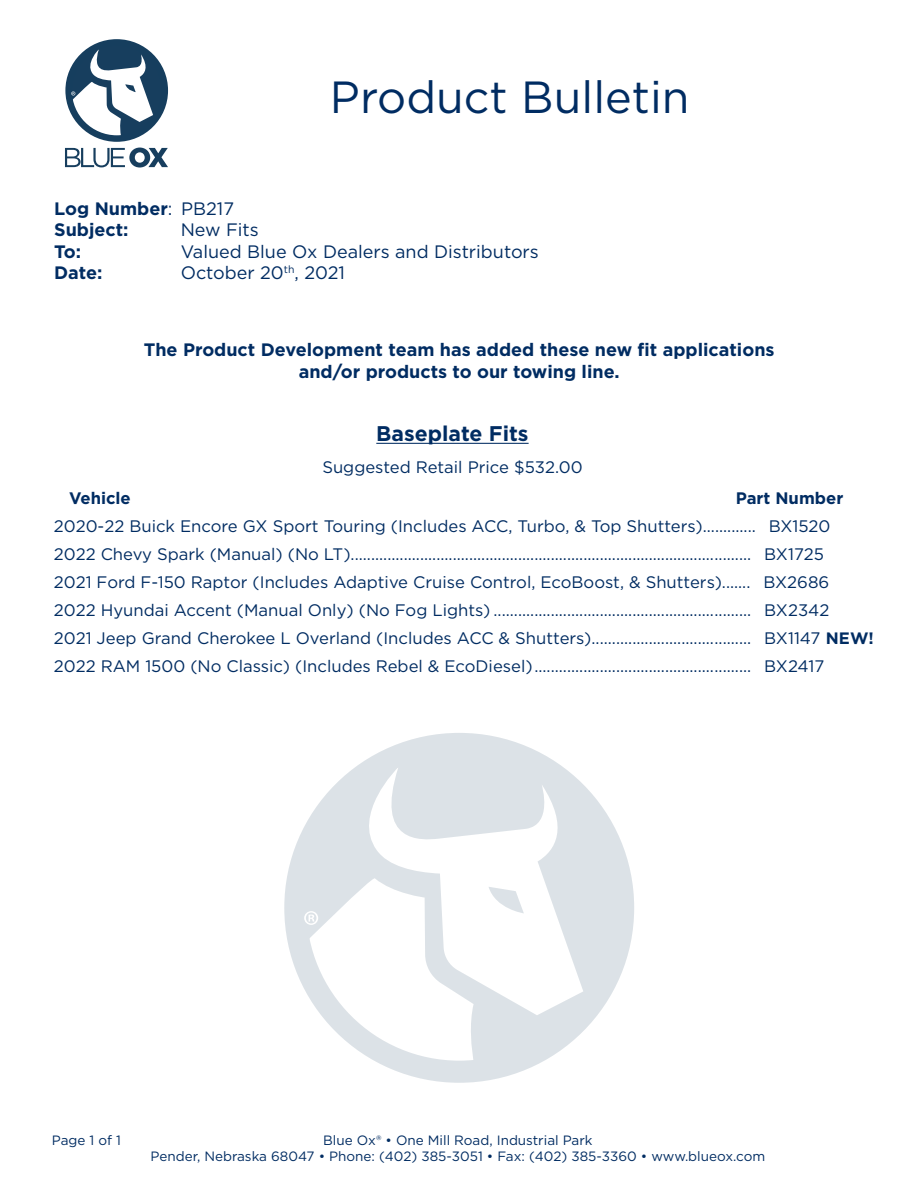
<style>
.page{position:relative;width:918px;height:1188px;background:#fff}
.page>*{position:absolute;margin:0;border:0;box-sizing:border-box;transform-origin:0 0}
.t1{font:45px "Gotham";color:#002c62}
.t2{font:700 21.15px "Gotham";color:#002c62}
.t3{font:700 18px/21.6px "Gotham";color:#002c62;text-align:center}
.t4{font:18px "Gotham";color:#002c62}
.t5{font:16.65px "Gotham";color:#002c62}
.t6{font:700 16.65px "Gotham";color:#002c62}
.t7{font:13.5px/16.2px "Gotham";color:#002c62;text-align:center}
.s1{font-weight:400}
.s2{font-weight:700;font-size:16.5px}
</style>
<div class="page">
<svg style="left:65px;top:148px;width:103px;height:20px"></svg>
<div style="left:65px;top:39px;width:103px;height:103px;border:6px solid #163e5e;border-radius:50%"></div>
<svg style="left:69px;top:42px;width:96px;height:95px"></svg>
<svg style="left:307px;top:743px;width:317px;height:323px"></svg>
<div style="left:284px;top:733px;width:350px;height:350px;border:22px solid #163e5e;border-radius:50%"></div>
<svg style="left:304px;top:911px;width:14px;height:14px"></svg>
<hr style="left:376px;top:443px;width:153px;height:1px;background:#002c62">
<h1 class="t1" style="left:330px;top:68px;width:361px">Product Bulletin</h1>
<p class="t3" style="left:54px;top:197px;width:181px">Log Number<span class="s1">: PB217</span></p>
<p class="t3" style="left:54px;top:219px;width:76px">Subject:</p>
<p class="t4" style="left:181px;top:218px;width:80px">New Fits</p>
<p class="t3" style="left:54px;top:240px;width:29px">To:</p>
<p class="t4" style="left:181px;top:240px;width:360px">Valued Blue Ox Dealers and Distributors</p>
<p class="t3" style="left:54px;top:262px;width:50px">Date:</p>
<p class="t4" style="left:181px;top:261px;width:166px">October 20<sup>th</sup>, 2021</p>
<p class="t3" style="left:144px;top:339px;width:632px">The Product Development team has added these new fit applications and/or products to our towing line.</p>
<p class="t2" style="left:376px;top:420px;width:154px">Baseplate Fits</p>
<p class="t5" style="left:322px;top:457px;width:262px">Suggested Retail Price $532.00</p>
<p class="t6" style="left:69px;top:487px;width:63px">Vehicle</p>
<p class="t6" style="left:736px;top:487px;width:109px">Part Number</p>
<p class="t5" style="left:54px;top:515px;width:778px">2020-22 Buick Encore GX Sport Touring (Includes ACC, Turbo, &amp; Top Shutters)............. BX1520</p>
<p class="t5" style="left:54px;top:543px;width:771px">2022 Chevy Spark (Manual) (No LT).................................................................................................. BX1725</p>
<p class="t5" style="left:54px;top:571px;width:777px">2021 Ford F-150 Raptor (Includes Adaptive Cruise Control, EcoBoost, &amp; Shutters)....... BX2686</p>
<p class="t5" style="left:54px;top:599px;width:777px">2022 Hyundai Accent (Manual Only) (No Fog Lights) ............................................................... BX2342</p>
<p class="t5" style="left:54px;top:627px;width:821px">2021 Jeep Grand Cherokee L Overland (Includes ACC &amp; Shutters)....................................... BX1147 <span class="s2">NEW!</span></p>
<p class="t5" style="left:54px;top:655px;width:772px">2022 RAM 1500 (No Classic) (Includes Rebel &amp; EcoDiesel)..................................................... BX2417</p>
<p class="t7" style="left:52px;top:1132px;width:71px">Page 1 of 1</p>
<p class="t7" style="left:151px;top:1132px;width:616px">Blue Ox® • One Mill Road, Industrial Park<br>Pender, Nebraska 68047 • Phone: (402) 385-3051 • Fax: (402) 385-3360 • www.blueox.com</p>
</div>
